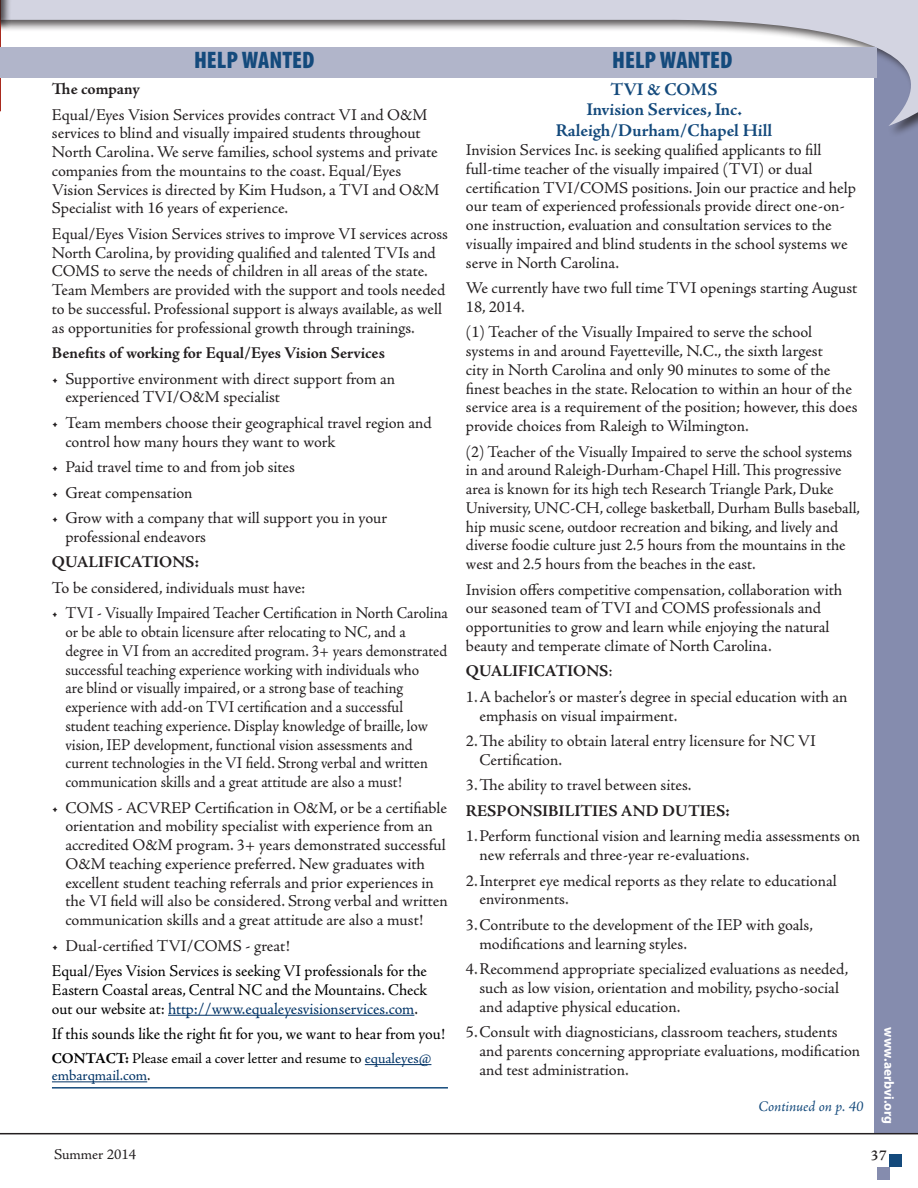
<style>
.page{position:relative;width:918px;height:1188px;background:#fff}
.page>*{position:absolute;margin:0;border:0;box-sizing:border-box;transform-origin:0 0}
.Body_2{font:900 condensed 24px "Myriad Pro";color:#144a7c}
.job_ex_head{font:700 18px "Adobe Jenson Pro";letter-spacing:-.005em;color:#144a7c}
.jobexbody{font:16.5px/18.8px "Adobe Jenson Pro";letter-spacing:-.005em;color:#231f20}
.jobexbody-2{font:16.5px/18.8px "Adobe Jenson Pro";letter-spacing:-.005em;color:#231f20;scale:.94 1}
.jobexbody-3{font:16.5px/18.8px "Adobe Jenson Pro";letter-spacing:-.005em;color:#000;text-align:justify}
.jobexbody-4{font:700 16.5px "Adobe Jenson Pro";color:#231f20}
.last_line{font:15px/17.2px "Adobe Jenson Pro";color:#000}
.t1{font:italic 15px "Adobe Jenson Pro";letter-spacing:-.005em;color:#144a7c}
.t2{font:15px "Adobe Jenson Pro";color:#231f20}
.t3{font:600 15px "Adobe Jenson Pro";color:#231f20}
.t4{font:700 13.5px "Myriad Pro";color:#fff}
.s1{color:#036}
.s2{font-weight:700}
.s3{font-weight:400}
</style>
<div class="page">
<div style="left:874px;top:0;width:44px;height:1134px;background:#858cae"></div>
<div style="left:877px;top:1167px;width:13px;height:13px;background:#858cae"></div>
<div style="left:890px;top:1154px;width:12px;height:13px;background:#144a7c"></div>
<div style="left:0;top:0;width:918px;height:138px;background:#fff"></div>
<svg style="left:12px;top:0;width:906px;height:126px"></svg>
<hr style="left:0;top:1133px;width:918px;height:1px;background:#231f20">
<div style="left:0;top:0;width:12px;height:135px;background:#231f20;opacity:.75"></div>
<svg style="left:0;top:0;width:1px;height:126px"></svg>
<hr style="left:168px;top:1015px;width:246px;height:1px;background:#036">
<hr style="left:365px;top:1064px;width:66px;height:1px;background:#036">
<hr style="left:52px;top:1087px;width:396px;height:2px;background:#144a7c">
<hr style="left:52px;top:1081px;width:95px;height:1px;background:#036">
<div style="left:0;top:47px;width:877px;height:31px;background:#b1b5ca"></div>
<p class="Body_2" style="left:194px;top:45px;width:122px">HELP WANTED</p>
<p class="Body_2" style="left:612px;top:45px;width:122px">HELP WANTED</p>
<p class="jobexbody-4" style="left:52px;top:80px;width:90px">The company</p>
<p class="jobexbody" style="left:52px;top:105px;width:389px">Equal/Eyes Vision Services provides contract VI and O&amp;M services to blind and visually impaired students throughout North Carolina. We serve families, school systems and private companies from the mountains to the coast. Equal/Eyes Vision Services is directed by Kim Hudson, a TVI and O&amp;M Specialist with 16 years of experience.</p>
<p class="jobexbody" style="left:52px;top:225px;width:398px">Equal/Eyes Vision Services strives to improve VI services across North Carolina, by providing qualified and talented TVIs and COMS to serve the needs of children in all areas of the state.<br>Team Members are provided with the support and tools needed to be successful. Professional support is always available, as well as opportunities for professional growth through trainings.</p>
<p class="jobexbody-4" style="left:52px;top:344px;width:334px">Benefits of working for Equal/Eyes Vision Services</p>
<p class="jobexbody" style="left:65px;top:369px;width:331px;text-indent:-14px">• Supportive environment with direct support from an experienced TVI/O&amp;M specialist</p>
<p class="jobexbody" style="left:65px;top:414px;width:368px;text-indent:-14px">• Team members choose their geographical travel region and control how many hours they want to work</p>
<p class="jobexbody" style="left:52px;top:458px;width:244px">• Paid travel time to and from job sites</p>
<p class="jobexbody" style="left:52px;top:483px;width:142px">• Great compensation</p>
<p class="jobexbody" style="left:65px;top:509px;width:323px;text-indent:-14px">• Grow with a company that will support you in your professional endeavors</p>
<p class="jobexbody-4" style="left:52px;top:553px;width:148px">QUALIFICATIONS:</p>
<p class="jobexbody" style="left:52px;top:579px;width:255px">To be considered, individuals must have:</p>
<p class="jobexbody-2" style="left:65px;top:604px;width:408px;text-indent:-14px">• TVI - Visually Impaired Teacher Certification in North Carolina or be able to obtain licensure after relocating to NC, and a degree in VI from an accredited program. 3+ years demonstrated successful teaching experience working with individuals who<br>are blind or visually impaired, or a strong base of teaching experience with add-on TVI certification and a successful student teaching experience. Display knowledge of braille, low vision, IEP development, functional vision assessments and current technologies in the VI field. Strong verbal and written communication skills and a great attitude are also a must!</p>
<p class="jobexbody" style="left:65px;top:798px;width:384px;text-indent:-14px">• COMS - ACVREP Certification in O&amp;M, or be a certifiable orientation and mobility specialist with experience from an accredited O&amp;M program. 3+ years demonstrated successful O&amp;M teaching experience preferred. New graduates with excellent student teaching referrals and prior experiences in the VI field will also be considered. Strong verbal and written communication skills and a great attitude are also a must!</p>
<p class="jobexbody" style="left:52px;top:936px;width:239px">• Dual-certified TVI/COMS - great!</p>
<p class="jobexbody-3" style="left:52px;top:962px;width:377px">Equal/Eyes Vision Services is seeking VI professionals for the Eastern Coastal areas, Central NC and the Mountains. Check out our website at: <span class="s1">http://www.equaleyesvisionservices.com</span>.</p>
<p class="jobexbody-3" style="left:52px;top:1025px;width:395px">If this sounds like the right fit for you, we want to hear from you!</p>
<p class="last_line" style="left:52px;top:1050px;width:381px"><span class="s2">CONTACT:</span> Please email a cover letter and resume to <span class="s1">equaleyes@ embarqmail.com</span>.</p>
<p class="job_ex_head" style="left:610px;top:79px;width:109px">TVI &amp; COMS</p>
<p class="job_ex_head" style="left:587px;top:99px;width:157px">Invision Services, Inc.</p>
<p class="job_ex_head" style="left:556px;top:120px;width:218px">Raleigh/Durham/Chapel Hill</p>
<p class="jobexbody" style="left:466px;top:141px;width:392px">Invision Services Inc. is seeking qualified applicants to fill full-time teacher of the visually impaired (TVI) or dual certification TVI/COMS positions. Join our practice and help our team of experienced professionals provide direct one-on&shy;one instruction, evaluation and consultation services to the visually impaired and blind students in the school systems we serve in North Carolina.</p>
<p class="jobexbody" style="left:466px;top:279px;width:393px">We currently have two full time TVI openings starting August<br>18, 2014.</p>
<p class="jobexbody" style="left:466px;top:323px;width:393px">(1) Teacher of the Visually Impaired to serve the school systems in and around Fayetteville, N.C., the sixth largest<br>city in North Carolina and only 90 minutes to some of the finest beaches in the state. Relocation to within an hour of the service area is a requirement of the position; however, this does provide choices from Raleigh to Wilmington.</p>
<p class="jobexbody" style="left:466px;top:442px;width:396px">(2) Teacher of the Visually Impaired to serve the school systems in and around Raleigh-Durham-Chapel Hill. This progressive area is known for its high tech Research Triangle Park, Duke University, UNC-CH, college basketball, Durham Bulls baseball, hip music scene, outdoor recreation and biking, and lively and diverse foodie culture just 2.5 hours from the mountains in the west and 2.5 hours from the beaches in the east.</p>
<p class="jobexbody" style="left:466px;top:580px;width:378px">Invision offers competitive compensation, collaboration with our seasoned team of TVI and COMS professionals and opportunities to grow and learn while enjoying the natural beauty and temperate climate of North Carolina.</p>
<p class="jobexbody-4" style="left:466px;top:662px;width:148px">QUALIFICATIONS<span class="s3">:</span></p>
<p class="jobexbody" style="left:479px;top:688px;width:370px;text-indent:-14px">1.A bachelor’s or master’s degree in special education with an emphasis on visual impairment.</p>
<p class="jobexbody" style="left:479px;top:732px;width:338px;text-indent:-14px">2.The ability to obtain lateral entry licensure for NC VI<br>Certification.</p>
<p class="jobexbody" style="left:466px;top:776px;width:227px">3.The ability to travel between sites.</p>
<p class="jobexbody-4" style="left:466px;top:801px;width:265px">RESPONSIBILITIES AND DUTIES:</p>
<p class="jobexbody" style="left:479px;top:827px;width:382px;text-indent:-14px">1.Perform functional vision and learning media assessments on new referrals and three-year re-evaluations.</p>
<p class="jobexbody" style="left:479px;top:871px;width:359px;text-indent:-14px">2.Interpret eye medical reports as they relate to educational environments.</p>
<p class="jobexbody" style="left:479px;top:916px;width:335px;text-indent:-14px">3.Contribute to the development of the IEP with goals, modifications and learning styles.</p>
<p class="jobexbody" style="left:479px;top:960px;width:370px;text-indent:-14px">4.Recommend appropriate specialized evaluations as needed, such as low vision, orientation and mobility, psycho-social and adaptive physical education.</p>
<p class="jobexbody" style="left:479px;top:1023px;width:382px;text-indent:-14px">5.Consult with diagnosticians, classroom teachers, students and parents concerning appropriate evaluations, modification and test administration.</p>
<p class="t1" style="left:759px;top:1098px;width:106px">Continued on p. 40</p>
<p class="t4" style="left:898px;top:1027px;width:98px;rotate:90deg">www.aerbvi.org</p>
<p class="t2" style="left:54px;top:1146px;width:84px">Summer 2014</p>
<p class="t3" style="left:871px;top:1146px;width:18px">37</p>
</div>
